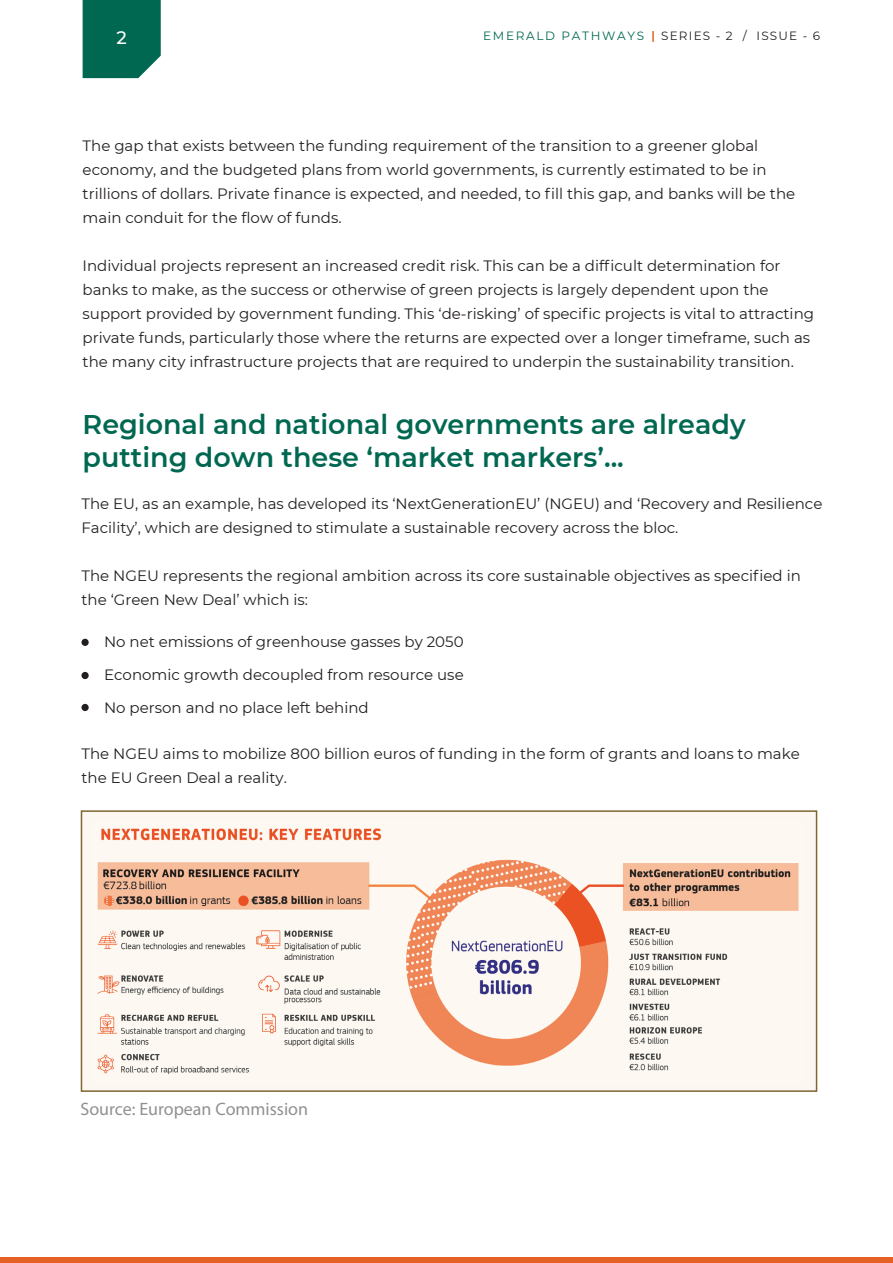
<style>
.page{position:relative;width:893px;height:1263px;background:#fff}
.page>*{position:absolute;margin:0;border:0;box-sizing:border-box;transform-origin:0 0}
.t1{font:600 27px/32.4px "Montserrat";color:#006851}
.t2{font:18px "Myriad Pro";color:#929191}
.t3{font:500 18px "Montserrat";color:#fff}
.t4{font:15px/24px "Montserrat";color:#221e20}
.t5{font:12px "Montserrat";letter-spacing:.1em;color:#231f20}
.t6{font:12px "Montserrat";letter-spacing:.14em;color:#006851}
</style>
<div class="page">
<div style="left:83px;top:0;width:78px;height:78px;background:#006851"></div>
<div style="left:0;top:1258px;width:893px;height:5px;background:#e66224"></div>
<svg style="left:652px;top:31px;width:2px;height:11px"></svg>
<div style="left:81px;top:639px;width:8px;height:7px;background:#221e20;border-radius:50%"></div>
<div style="left:81px;top:672px;width:8px;height:7px;background:#221e20;border-radius:50%"></div>
<div style="left:81px;top:704px;width:8px;height:7px;background:#221e20;border-radius:50%"></div>
<div style="left:81px;top:810px;width:736px;height:282px;background:#fcf8f1;border:2px solid #80652f"></div>
<img style="left:97px;top:828px;width:702px;height:246px">
<p class="t3" style="left:117px;top:25px;width:12px">2</p>
<p class="t6" style="left:483px;top:28px;width:162px">EMERALD PATHWAYS</p>
<p class="t5" style="left:661px;top:28px;width:161px">SERIES - 2 / ISSUE - 6</p>
<p class="t4" style="left:83px;top:133px;width:714px">The gap that exists between the funding requirement of the transition to a greener global economy, and the budgeted plans from world governments, is currently estimated to be in trillions of dollars. Private finance is expected, and needed, to fill this gap, and banks will be the main conduit for the flow of funds.</p>
<p class="t4" style="left:83px;top:253px;width:733px">Individual projects represent an increased credit risk. This can be a difficult determination for banks to make, as the success or otherwise of green projects is largely dependent upon the support provided by government funding. This ‘de-risking’ of specific projects is vital to attracting private funds, particularly those where the returns are expected over a longer timeframe, such as the many city infrastructure projects that are required to underpin the sustainability transition.</p>
<h1 class="t1" style="left:83px;top:407px;width:664px">Regional and national governments are already putting down these ‘market markers’...</h1>
<p class="t4" style="left:81px;top:491px;width:742px">The EU, as an example, has developed its ‘NextGenerationEU’ (NGEU) and ‘Recovery and Resilience<br>Facility’, which are designed to stimulate a sustainable recovery across the bloc.</p>
<p class="t4" style="left:81px;top:563px;width:721px">The NGEU represents the regional ambition across its core sustainable objectives as specified in the ‘Green New Deal’ which is:</p>
<p class="t4" style="left:104px;top:629px;width:361px">No net emissions of greenhouse gasses by 2050</p>
<p class="t4" style="left:104px;top:662px;width:361px">Economic growth decoupled from resource use</p>
<p class="t4" style="left:104px;top:695px;width:266px">No person and no place left behind</p>
<p class="t4" style="left:81px;top:741px;width:720px">The NGEU aims to mobilize 800 billion euros of funding in the form of grants and loans to make the EU Green Deal a reality.</p>
<p class="t2" style="left:80px;top:1097px;width:229px">Source: European Commission</p>
</div>
